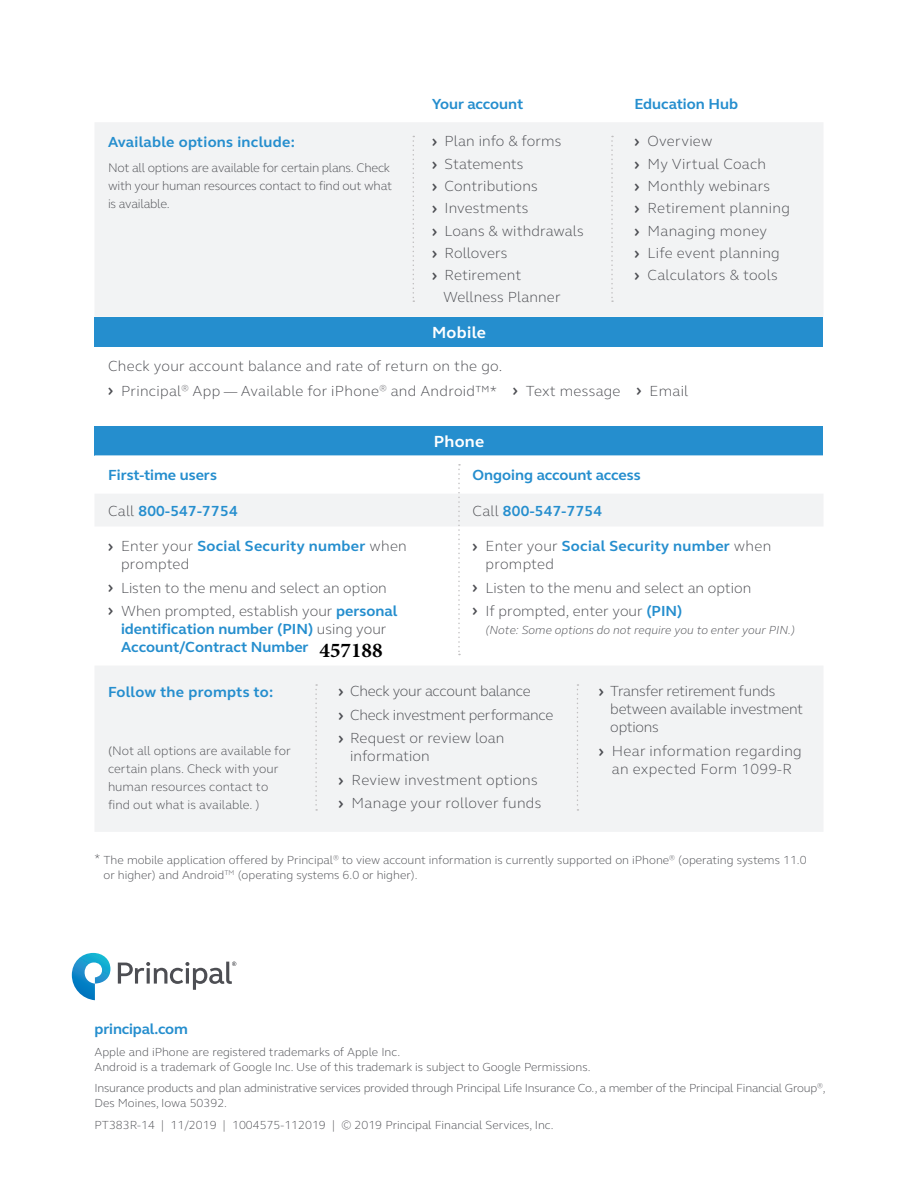
<style>
.page{position:relative;width:918px;height:1188px;background:#fff}
.page>*{position:absolute;margin:0;border:0;box-sizing:border-box;transform-origin:0 0}
.t1{font:700 21px "Minion Pro";color:#000}
.t2{font:700 16.5px "FS Elliot Pro";letter-spacing:.02em;color:#fff}
.t3{font:300 15px/22.4px "FS Elliot Pro";letter-spacing:.01em;color:#4d4e53}
.t4{font:700 15px/18px "FS Elliot Pro";color:#258ece}
.t5{font:300 15px/23.4px "FS Elliot Pro";letter-spacing:-.015em;color:#4d4e53}
.t6{font:700 15px "FS Elliot Pro";letter-spacing:.02em;color:#258ece}
.t7{font:300 12.75px/18px "FS Elliot Pro";letter-spacing:-.01em;color:#4d4e53}
.t8{font:300 12px/15px "FS Elliot Pro";color:#4d4e53}
.t9{font:300 12px/15px "FS Elliot Pro";letter-spacing:-.02em;color:#4d4e53}
.t10{font:italic 300 12px "FS Elliot Pro";color:#4d4e53}
.s1{font-weight:700}
.s2{font-weight:300;color:#4d4e53}
.s3{font-weight:700;color:#258ece}
.s4{font-weight:400;font-size:12px;color:#6c6d70}
</style>
<div class="page">
<div style="left:94px;top:426px;width:730px;height:29px;background:#258ece"></div>
<div style="left:95px;top:655px;width:728px;height:177px;background:#f2f3f4"></div>
<div style="left:95px;top:123px;width:728px;height:193px;background:#f2f3f4"></div>
<div style="left:94px;top:317px;width:730px;height:29px;background:#258ece"></div>
<svg style="left:72px;top:953px;width:38px;height:47px"></svg>
<svg style="left:118px;top:962px;width:118px;height:28px"></svg>
<svg style="left:611px;top:136px;width:2px;height:166px"></svg>
<svg style="left:413px;top:136px;width:1px;height:166px"></svg>
<svg style="left:94px;top:455px;width:729px;height:200px"></svg>
<svg style="left:577px;top:684px;width:1px;height:127px"></svg>
<svg style="left:315px;top:684px;width:2px;height:127px"></svg>
<p class="t6" style="left:108px;top:132px;width:188px">Available options include:</p>
<p class="t7" style="left:108px;top:158px;width:286px">Not all options are available for certain plans. Check with your human resources contact to find out what is available.</p>
<p class="t4" style="left:432px;top:94px;width:93px">Your account</p>
<p class="t4" style="left:634px;top:94px;width:105px">Education Hub</p>
<p class="t3" style="left:432px;top:130px;width:131px"><span class="s1">›</span> Plan info &amp; forms</p>
<p class="t3" style="left:432px;top:152px;width:93px"><span class="s1">›</span> Statements</p>
<p class="t3" style="left:432px;top:174px;width:107px"><span class="s1">›</span> Contributions</p>
<p class="t3" style="left:432px;top:196px;width:98px"><span class="s1">›</span> Investments</p>
<p class="t3" style="left:432px;top:219px;width:153px"><span class="s1">›</span> Loans &amp; withdrawals</p>
<p class="t3" style="left:432px;top:241px;width:77px"><span class="s1">›</span> Rollovers</p>
<p class="t3" style="left:432px;top:263px;width:91px"><span class="s1">›</span> Retirement</p>
<p class="t3" style="left:443px;top:286px;width:119px">Wellness Planner</p>
<p class="t3" style="left:634px;top:130px;width:157px"><span class="s1">›</span> Overview<br><span class="s1">›</span> My Virtual Coach<br><span class="s1">›</span> Monthly webinars<br><span class="s1">›</span> Retirement planning <span class="s1">›</span> Managing money<br><span class="s1">›</span> Life event planning<br><span class="s1">›</span> Calculators &amp; tools</p>
<p class="t2" style="left:432px;top:321px;width:55px">Mobile</p>
<p class="t3" style="left:108px;top:353px;width:582px;line-height:24.9px">Check your account balance and rate of return on the go.<br><span class="s1">›</span> Principal<sup>®</sup> App — Available for iPhone<sup>®</sup> and Android™* <span class="s1">›</span> Text message <span class="s1">›</span> Email</p>
<p class="t2" style="left:434px;top:430px;width:52px">Phone</p>
<p class="t4" style="left:108px;top:466px;width:110px">First-time users</p>
<p class="t4" style="left:472px;top:466px;width:170px">Ongoing account access</p>
<p class="t6" style="left:108px;top:501px;width:131px"><span class="s2">Call</span> 800-547-7754</p>
<p class="t6" style="left:472px;top:501px;width:131px"><span class="s2">Call</span> 800-547-7754</p>
<p class="t3" style="left:121px;top:537px;width:287px;line-height:18px;text-indent:-13px"><span class="s1">›</span> Enter your <span class="s3">Social Security number</span> when prompted</p>
<p class="t3" style="left:108px;top:575px;width:291px;line-height:23.4px"><span class="s1">›</span> Listen to the menu and select an option<br><span class="s1">›</span> When prompted, establish your <span class="s3">personal</span></p>
<p class="t4" style="left:121px;top:620px;width:267px">identification number (PIN) <span class="s2">using your<br></span>Account/Contract Number</p>
<p class="t3" style="left:486px;top:537px;width:287px;line-height:18px;text-indent:-13px"><span class="s1">›</span> Enter your <span class="s3">Social Security number</span> when prompted</p>
<p class="t3" style="left:472px;top:575px;width:280px;line-height:23.4px"><span class="s1">›</span> Listen to the menu and select an option <span class="s1">›</span> If prompted, enter your <span class="s3">(PIN)</span></p>
<p class="t10" style="left:486px;top:622px;width:311px">(Note: Some options do not require you to enter your PIN.)</p>
<h1 class="t1" style="left:320px;top:635px;width:64px">457188</h1>
<p class="t4" style="left:108px;top:683px;width:167px">Follow the prompts to:</p>
<p class="t7" style="left:108px;top:741px;width:184px"><span class="s4">(</span>Not all options are available for certain plans. Check with your human resources contact to find out what is available. )</p>
<p class="t5" style="left:339px;top:679px;width:216px"><span class="s1">›</span> Check your account balance<br><span class="s1">›</span> Check investment performance <span class="s1">›</span> Request or review loan</p>
<p class="t3" style="left:339px;top:744px;width:204px;line-height:23.4px;text-indent:11px">information<br><span class="s1">›</span> Review investment options <span class="s1">›</span> Manage your rollover funds</p>
<p class="t5" style="left:610px;top:682px;width:194px;line-height:18px;text-indent:-11px"><span class="s1">›</span> Transfer retirement funds between available investment options</p>
<p class="t3" style="left:599px;top:741px;width:205px;line-height:18px;text-align:center"><span class="s1">›</span> Hear information regarding an expected Form 1099-R</p>
<p class="t8" style="left:104px;top:852px;width:705px;text-indent:-9px">* The mobile application offered by Principal<sup>®</sup> to view account information is currently supported on iPhone<sup>®</sup> (operating systems 11.0 or higher) and Android<sup>TM</sup> (operating systems 6.0 or higher).</p>
<p class="t4" style="left:95px;top:1020px;width:95px">principal.com</p>
<p class="t8" style="left:94px;top:1044px;width:498px">Apple and iPhone are registered trademarks of Apple Inc.<br>Android is a trademark of Google Inc. Use of this trademark is subject to Google Permissions.</p>
<p class="t9" style="left:94px;top:1080px;width:733px">Insurance products and plan administrative services provided through Principal Life Insurance Co., a member of the Principal Financial Group<sup>®</sup>,<br>Des Moines, Iowa 50392.</p>
<p class="t8" style="left:94px;top:1117px;width:461px">PT383R-14 | 11/2019 | 1004575-112019 | © 2019 Principal Financial Services, Inc.</p>
</div>
